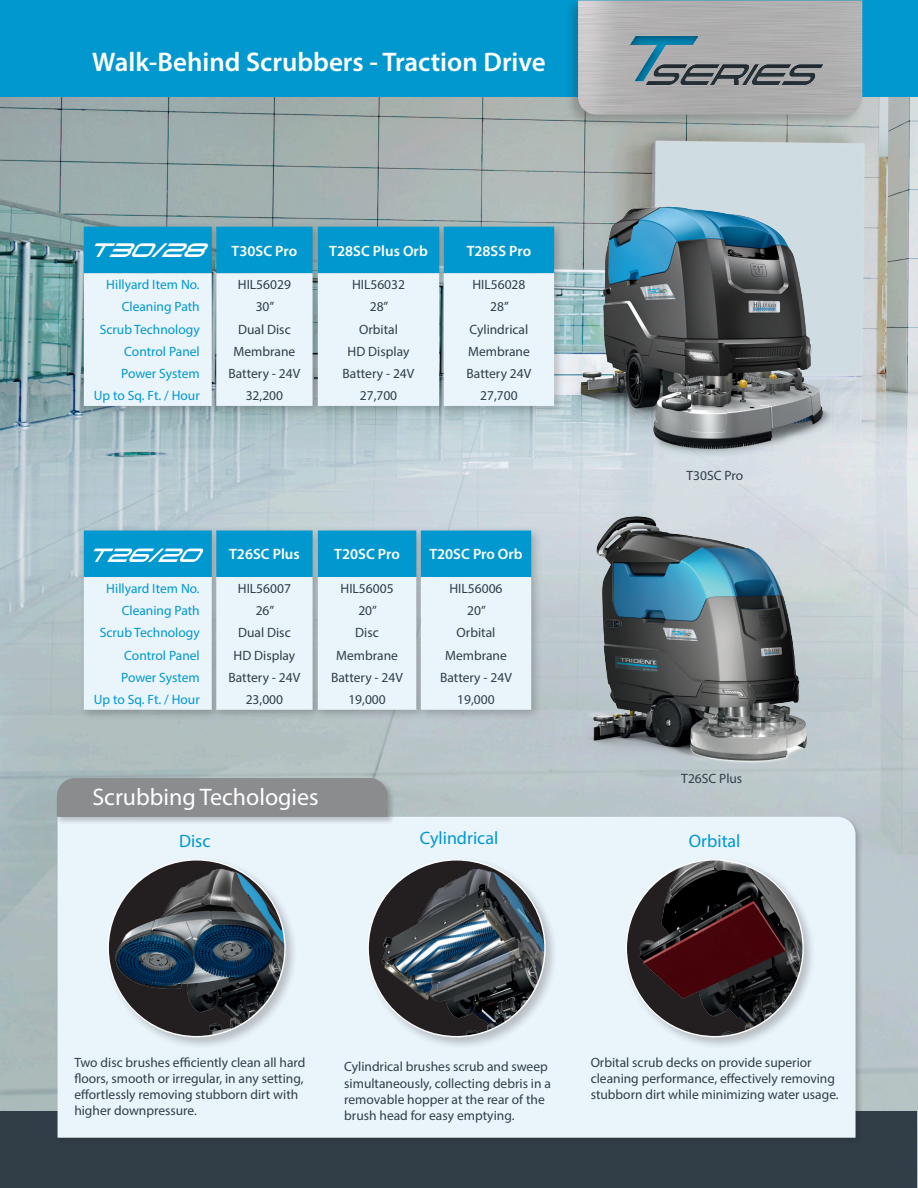
<style>
.page{position:relative;width:918px;height:1188px;background:#fff}
.page>*{position:absolute;margin:0;border:0;box-sizing:border-box;transform-origin:0 0}
.t1{font:600 27px "Myriad Pro";color:#fff}
.t2{font:24px "Myriad Pro";color:#fff}
.t3{font:italic 19.5px "Tachyon";color:#fff}
.t4{font:18px "Myriad Pro";color:#0098ce}
.t5{font:600 15px "Myriad Pro";color:#fff}
.t6{font:13.5px/16.2px "Myriad Pro";color:#313e48}
.t7{font:13.5px "Myriad Pro";color:#0098ce}
</style>
<div class="page">
<img style="left:0;top:97px;width:918px;height:1091px">
<div style="left:0;top:0;width:918px;height:97px;background:#0098ce"></div>
<div style="left:564px;top:0;width:302px;height:129px;background:#231f20;opacity:.25"></div>
<img style="left:578px;top:0;width:284px;height:115px">
<img style="left:580px;top:7px;width:270px;height:108px">
<div style="left:79px;top:525px;width:464px;height:196px;background:#231f20;opacity:.25"></div>
<div style="left:84px;top:531px;width:406px;height:46px;background:#0098ce"></div>
<div style="left:84px;top:577px;width:406px;height:133px;background:#e9f4fb"></div>
<img style="left:490px;top:495px;width:409px;height:291px">
<img style="left:90px;top:539px;width:121px;height:35px">
<div style="left:79px;top:222px;width:486px;height:195px;background:#231f20;opacity:.25"></div>
<div style="left:84px;top:227px;width:470px;height:46px;background:#0098ce"></div>
<div style="left:84px;top:273px;width:470px;height:133px;background:#e9f4fb"></div>
<img style="left:559px;top:175px;width:279px;height:283px">
<div style="left:0;top:1111px;width:916px;height:77px;background:#313e48"></div>
<div style="left:55px;top:815px;width:809px;height:331px;background:#231f20;opacity:.25"></div>
<div style="left:58px;top:817px;width:798px;height:321px;background:#e9f4fb"></div>
<div style="left:55px;top:776px;width:341px;height:49px;background:#231f20;opacity:.25"></div>
<div style="left:57px;top:778px;width:331px;height:39px;background:#8b8c8e"></div>
<div style="left:105px;top:857px;width:194px;height:193px;background:#231f20;opacity:.25"></div>
<img style="left:108px;top:860px;width:177px;height:177px;border-radius:88px">
<div style="left:365px;top:857px;width:194px;height:193px;background:#231f20;opacity:.25"></div>
<img style="left:368px;top:860px;width:177px;height:177px;border-radius:88px">
<div style="left:623px;top:857px;width:194px;height:193px;background:#231f20;opacity:.25"></div>
<img style="left:626px;top:860px;width:177px;height:177px;border-radius:88px">
<p class="t1" style="left:92px;top:44px;width:455px">Walk-Behind Scrubbers - Traction Drive</p>
<p class="t3" style="left:88px;top:237px;width:131px">T30/28</p>
<p class="t5" style="left:232px;top:241px;width:67px">T30SC Pro</p>
<p class="t5" style="left:329px;top:241px;width:100px">T28SC Plus Orb</p>
<p class="t5" style="left:467px;top:241px;width:66px">T28SS Pro</p>
<p class="t7" style="left:106px;top:276px;width:95px">Hillyard Item No.</p>
<p class="t6" style="left:238px;top:276px;width:55px">HIL56029</p>
<p class="t6" style="left:352px;top:276px;width:55px">HIL56032</p>
<p class="t6" style="left:472px;top:276px;width:55px">HIL56028</p>
<p class="t7" style="left:122px;top:299px;width:80px">Cleaning Path</p>
<p class="t6" style="left:256px;top:299px;width:20px">30”</p>
<p class="t6" style="left:370px;top:299px;width:20px">28”</p>
<p class="t6" style="left:490px;top:299px;width:20px">28”</p>
<p class="t7" style="left:100px;top:321px;width:102px">Scrub Technology</p>
<p class="t6" style="left:238px;top:321px;width:54px">Dual Disc</p>
<p class="t6" style="left:359px;top:321px;width:40px">Orbital</p>
<p class="t6" style="left:470px;top:321px;width:60px">Cylindrical</p>
<p class="t7" style="left:124px;top:343px;width:77px">Control Panel</p>
<p class="t6" style="left:234px;top:343px;width:63px">Membrane</p>
<p class="t6" style="left:348px;top:343px;width:63px">HD Display</p>
<p class="t6" style="left:468px;top:343px;width:63px">Membrane</p>
<p class="t7" style="left:121px;top:365px;width:80px">Power System</p>
<p class="t6" style="left:229px;top:365px;width:73px">Battery - 24V</p>
<p class="t6" style="left:343px;top:365px;width:73px">Battery - 24V</p>
<p class="t6" style="left:467px;top:365px;width:66px">Battery 24V</p>
<p class="t7" style="left:94px;top:387px;width:108px">Up to Sq. Ft. / Hour</p>
<p class="t6" style="left:246px;top:387px;width:39px">32,200</p>
<p class="t6" style="left:360px;top:387px;width:39px">27,700</p>
<p class="t6" style="left:480px;top:387px;width:39px">27,700</p>
<p class="t5" style="left:229px;top:545px;width:72px">T26SC Plus</p>
<p class="t5" style="left:334px;top:545px;width:67px">T20SC Pro</p>
<p class="t5" style="left:429px;top:545px;width:95px">T20SC Pro Orb</p>
<p class="t7" style="left:106px;top:580px;width:95px">Hillyard Item No.</p>
<p class="t6" style="left:238px;top:580px;width:55px">HIL56007</p>
<p class="t6" style="left:341px;top:580px;width:55px">HIL56005</p>
<p class="t6" style="left:450px;top:580px;width:55px">HIL56006</p>
<p class="t7" style="left:122px;top:602px;width:80px">Cleaning Path</p>
<p class="t6" style="left:256px;top:602px;width:20px">26”</p>
<p class="t6" style="left:358px;top:602px;width:20px">20”</p>
<p class="t6" style="left:467px;top:602px;width:20px">20”</p>
<p class="t7" style="left:100px;top:625px;width:102px">Scrub Technology</p>
<p class="t6" style="left:238px;top:625px;width:54px">Dual Disc</p>
<p class="t6" style="left:355px;top:625px;width:25px">Disc</p>
<p class="t6" style="left:457px;top:625px;width:40px">Orbital</p>
<p class="t7" style="left:124px;top:647px;width:77px">Control Panel</p>
<p class="t6" style="left:234px;top:647px;width:63px">HD Display</p>
<p class="t6" style="left:336px;top:647px;width:63px">Membrane</p>
<p class="t6" style="left:445px;top:647px;width:63px">Membrane</p>
<p class="t7" style="left:121px;top:669px;width:80px">Power System</p>
<p class="t6" style="left:229px;top:669px;width:73px">Battery - 24V</p>
<p class="t6" style="left:331px;top:669px;width:73px">Battery - 24V</p>
<p class="t6" style="left:440px;top:669px;width:73px">Battery - 24V</p>
<p class="t7" style="left:94px;top:691px;width:108px">Up to Sq. Ft. / Hour</p>
<p class="t6" style="left:246px;top:691px;width:39px">23,000</p>
<p class="t6" style="left:348px;top:691px;width:39px">19,000</p>
<p class="t6" style="left:457px;top:691px;width:39px">19,000</p>
<p class="t2" style="left:92px;top:782px;width:228px">Scrubbing Techologies</p>
<p class="t4" style="left:179px;top:830px;width:33px">Disc</p>
<p class="t4" style="left:420px;top:827px;width:80px">Cylindrical</p>
<p class="t6" style="left:687px;top:467px;width:58px">T30SC Pro</p>
<p class="t6" style="left:681px;top:771px;width:62px">T26SC Plus</p>
<p class="t4" style="left:689px;top:830px;width:53px">Orbital</p>
<p class="t6" style="left:74px;top:1054px;width:233px">Two disc brushes efficiently clean all hard floors, smooth or irregular, in any setting, effortlessly removing stubborn dirt with higher downpressure.</p>
<p class="t6" style="left:591px;top:1054px;width:250px">Orbital scrub decks on provide superior cleaning performance, effectively removing stubborn dirt while minimizing water usage.</p>
<p class="t6" style="left:344px;top:1059px;width:208px">Cylindrical brushes scrub and sweep simultaneously, collecting debris in a removable hopper at the rear of the brush head for easy emptying.</p>
</div>
